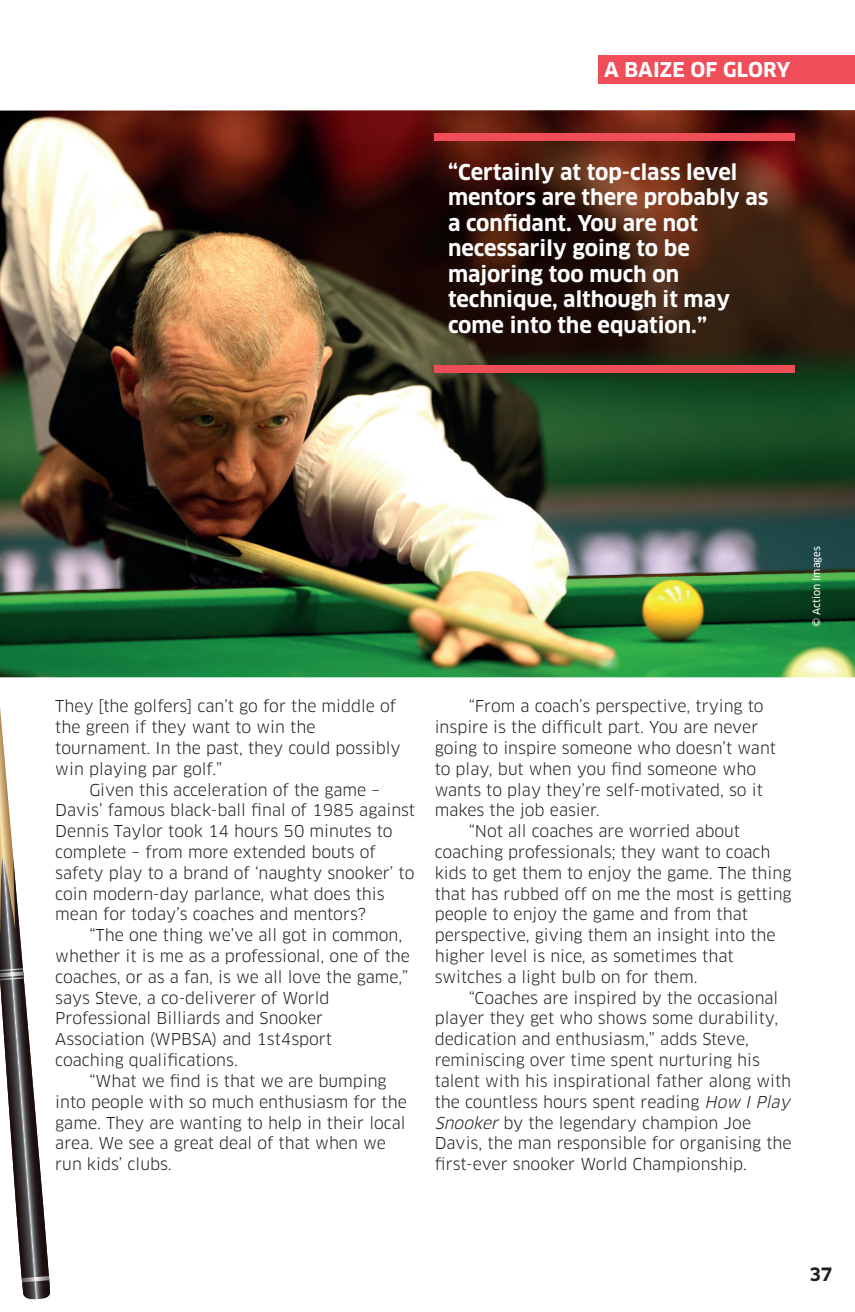
<style>
.page{position:relative;width:855px;height:1312px;background:#fff}
.page>*{position:absolute;margin:0;border:0;box-sizing:border-box;transform-origin:0 0}
.t1{font:700 21.2px/25.6px "Clan Pro";color:#fff}
.t2{font:700 20px "Clan Pro";letter-spacing:.01em;color:#fff}
.t3{font:700 18px "Clan Pro";color:#231f20}
.t4{font:16px/20.8px "Clan Pro";color:#231f20}
.t5{font:10px "Clan Pro News";color:#fff}
.s1{font-style:italic}
</style>
<div class="page">
<div style="left:597px;top:55px;width:257px;height:29px;background:#ef4d58"></div>
<img style="left:51px;top:110px;width:803px;height:567px">
<img style="left:0;top:110px;width:51px;height:746px">
<div style="left:434px;top:133px;width:360px;height:7px;background:#ef4d58"></div>
<div style="left:434px;top:365px;width:360px;height:8px;background:#ef4d58"></div>
<svg style="left:0;top:856px;width:50px;height:444px"></svg>
<p class="t2" style="left:604px;top:62px;width:188px">A BAIZE OF GLORY</p>
<h1 class="t1" style="left:448px;top:160px;width:322px">“Certainly at top-class level mentors are there probably as a confidant. You are not necessarily going to be majoring too much on technique, although it may come into the equation.”</h1>
<p class="t5" style="left:812px;top:627px;width:82px;rotate:-90deg">© Action Images</p>
<p class="t4" style="left:55px;top:697px;width:346px">They [the golfers] can’t go for the middle of the green if they want to win the tournament. In the past, they could possibly win playing par golf.”</p>
<p class="t4" style="left:55px;top:780px;width:361px;text-indent:34px">Given this acceleration of the game – Davis’ famous black-ball final of 1985 against Dennis Taylor took 14 hours 50 minutes to complete – from more extended bouts of safety play to a brand of ‘naughty snooker’ to coin modern-day parlance, what does this mean for today’s coaches and mentors?</p>
<p class="t4" style="left:55px;top:926px;width:356px;text-indent:34px">“The one thing we’ve all got in common, whether it is me as a professional, one of the coaches, or as a fan, is we all love the game,” says Steve, a co-deliverer of World Professional Billiards and Snooker Association (WPBSA) and 1st4sport<br>coaching qualifications.</p>
<p class="t4" style="left:55px;top:1071px;width:353px;text-indent:34px">“What we find is that we are bumping into people with so much enthusiasm for the game. They are wanting to help in their local area. We see a great deal of that when we run kids’ clubs.</p>
<p class="t4" style="left:468px;top:697px;width:296px">“From a coach’s perspective, trying to</p>
<p class="t4" style="left:434px;top:718px;width:325px">inspire is the difficult part. You are never</p>
<p class="t4" style="left:434px;top:738px;width:343px">going to inspire someone who doesn’t want</p>
<p class="t4" style="left:434px;top:759px;width:323px">to play, but when you find someone who</p>
<p class="t4" style="left:434px;top:780px;width:329px">wants to play they’re self-motivated, so it</p>
<p class="t4" style="left:434px;top:801px;width:166px">makes the job easier.</p>
<p class="t4" style="left:468px;top:822px;width:272px">“Not all coaches are worried about</p>
<p class="t4" style="left:434px;top:842px;width:337px">coaching professionals; they want to coach</p>
<p class="t4" style="left:434px;top:863px;width:358px">kids to get them to enjoy the game. The thing</p>
<p class="t4" style="left:434px;top:884px;width:358px">that has rubbed off on me the most is getting</p>
<p class="t4" style="left:434px;top:905px;width:314px">people to enjoy the game and from that</p>
<p class="t4" style="left:434px;top:926px;width:342px">perspective, giving them an insight into the</p>
<p class="t4" style="left:434px;top:946px;width:300px">higher level is nice, as sometimes that</p>
<p class="t4" style="left:434px;top:967px;width:264px">switches a light bulb on for them.</p>
<p class="t4" style="left:468px;top:988px;width:311px">“Coaches are inspired by the occasional</p>
<p class="t4" style="left:434px;top:1009px;width:345px">player they get who shows some durability,</p>
<p class="t4" style="left:434px;top:1030px;width:315px">dedication and enthusiasm,” adds Steve,</p>
<p class="t4" style="left:434px;top:1050px;width:326px">reminiscing over time spent nurturing his</p>
<p class="t4" style="left:434px;top:1071px;width:358px">talent with his inspirational father along with</p>
<p class="t4" style="left:434px;top:1092px;width:359px">the countless hours spent reading <span class="s1">How I Play</span></p>
<p class="t4" style="left:434px;top:1113px;width:318px"><span class="s1">Snooker</span> by the legendary champion Joe</p>
<p class="t4" style="left:434px;top:1134px;width:358px">Davis, the man responsible for organising the</p>
<p class="t4" style="left:434px;top:1154px;width:313px">first-ever snooker World Championship.</p>
<p class="t3" style="left:809px;top:1267px;width:25px">37</p>
</div>
